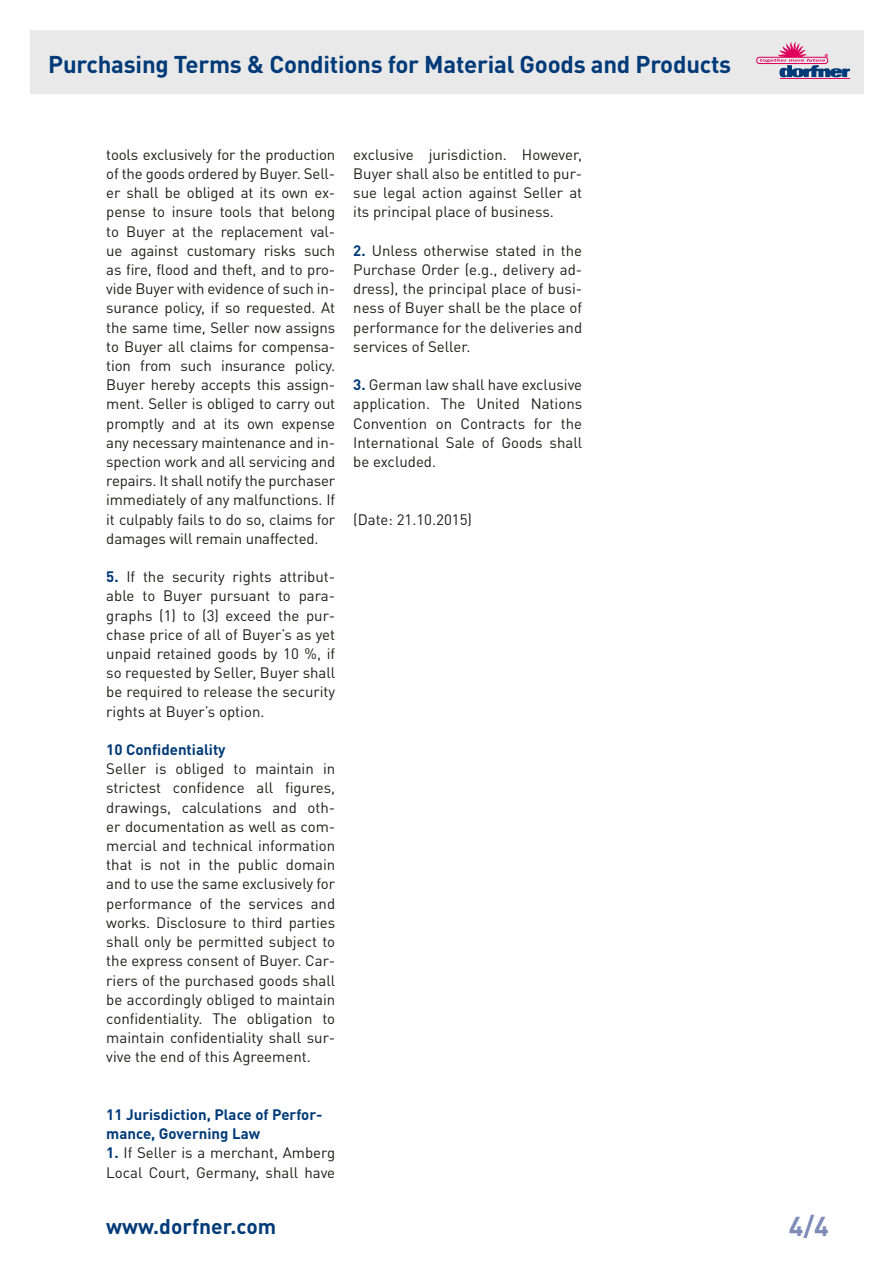
<style>
.page{position:relative;width:893px;height:1263px;background:#fff}
.page>*{position:absolute;margin:0;border:0;box-sizing:border-box;transform-origin:0 0}
.t1{font:700 27px "DINOT";color:#7f8bb8}
.t2{font:700 24px "DINOT";letter-spacing:-.01em;color:#003a78}
.t3{font:700 21px "DINOT";color:#003a78}
.t4{font:15px/19.2px "DINOT";color:#1d1d1b;text-align:justify}
.t5{font:700 15px/19.2px "DINOT";color:#003a78}
.s1{font-weight:700;color:#003a78}
</style>
<div class="page">
<div style="left:30px;top:30px;width:833px;height:64px;background:#e9e9e9"></div>
<hr style="left:780px;top:78px;width:70px;height:1px;background:#e0005b">
<svg style="left:756px;top:42px;width:94px;height:35px"></svg>
<h2 class="t2" style="left:48px;top:48px;width:684px">Purchasing Terms &amp; Conditions for Material Goods and Products</h2>
<p class="t4" style="left:106px;top:145px;width:230px">tools exclusively for the production of the goods ordered by Buyer. Sell&shy;er shall be obliged at its own ex&shy;pense to insure tools that belong to Buyer at the replacement val&shy;ue against customary risks such as fire, flood and theft, and to pro&shy;vide Buyer with evidence of such in&shy;surance policy, if so requested. At the same time, Seller now assigns to Buyer all claims for compensa&shy;tion from such insurance policy.<br>Buyer hereby accepts this assign&shy;ment. Seller is obliged to carry out promptly and at its own expense any necessary maintenance and in&shy;spection work and all servicing and repairs. It shall notify the purchaser immediately of any malfunctions. If it culpably fails to do so, claims for damages will remain unaffected.</p>
<p class="t4" style="left:106px;top:567px;width:230px"><span class="s1">5.</span> If the security rights attribut&shy;able to Buyer pursuant to para&shy;graphs (1) to (3) exceed the pur&shy;chase price of all of Buyer’s as yet unpaid retained goods by 10 %, if so requested by Seller, Buyer shall be required to release the security rights at Buyer’s option.</p>
<p class="t5" style="left:106px;top:740px;width:121px">10 Confidentiality</p>
<p class="t4" style="left:106px;top:759px;width:230px">Seller is obliged to maintain in strictest confidence all figures, drawings, calculations and oth&shy;er documentation as well as com&shy;mercial and technical information that is not in the public domain and to use the same exclusively for performance of the services and works. Disclosure to third parties shall only be permitted subject to the express consent of Buyer. Car&shy;riers of the purchased goods shall be accordingly obliged to maintain confidentiality. The obligation to maintain confidentiality shall sur&shy;vive the end of this Agreement.</p>
<p class="t5" style="left:106px;top:1104px;width:218px">11 Jurisdiction, Place of Perfor&shy;mance, Governing Law</p>
<p class="t4" style="left:106px;top:1143px;width:230px"><span class="s1">1.</span> If Seller is a merchant, Amberg<br>Local Court, Germany, shall have</p>
<p class="t4" style="left:353px;top:145px;width:230px">exclusive jurisdiction. However, Buyer shall also be entitled to pur&shy;sue legal action against Seller at its principal place of business.</p>
<p class="t4" style="left:353px;top:241px;width:230px"><span class="s1">2.</span> Unless otherwise stated in the Purchase Order (e.g., delivery ad&shy;dress), the principal place of busi&shy;ness of Buyer shall be the place of performance for the deliveries and services of Seller.</p>
<p class="t4" style="left:353px;top:375px;width:230px"><span class="s1">3.</span> German law shall have exclusive application. The United Nations Convention on Contracts for the International Sale of Goods shall be excluded.</p>
<p class="t4" style="left:353px;top:509px;width:120px">(Date: 21.10.2015)</p>
<h3 class="t3" style="left:106px;top:1213px;width:171px">www.dorfner.com</h3>
<h1 class="t1" style="left:789px;top:1208px;width:42px">4/4</h1>
</div>
